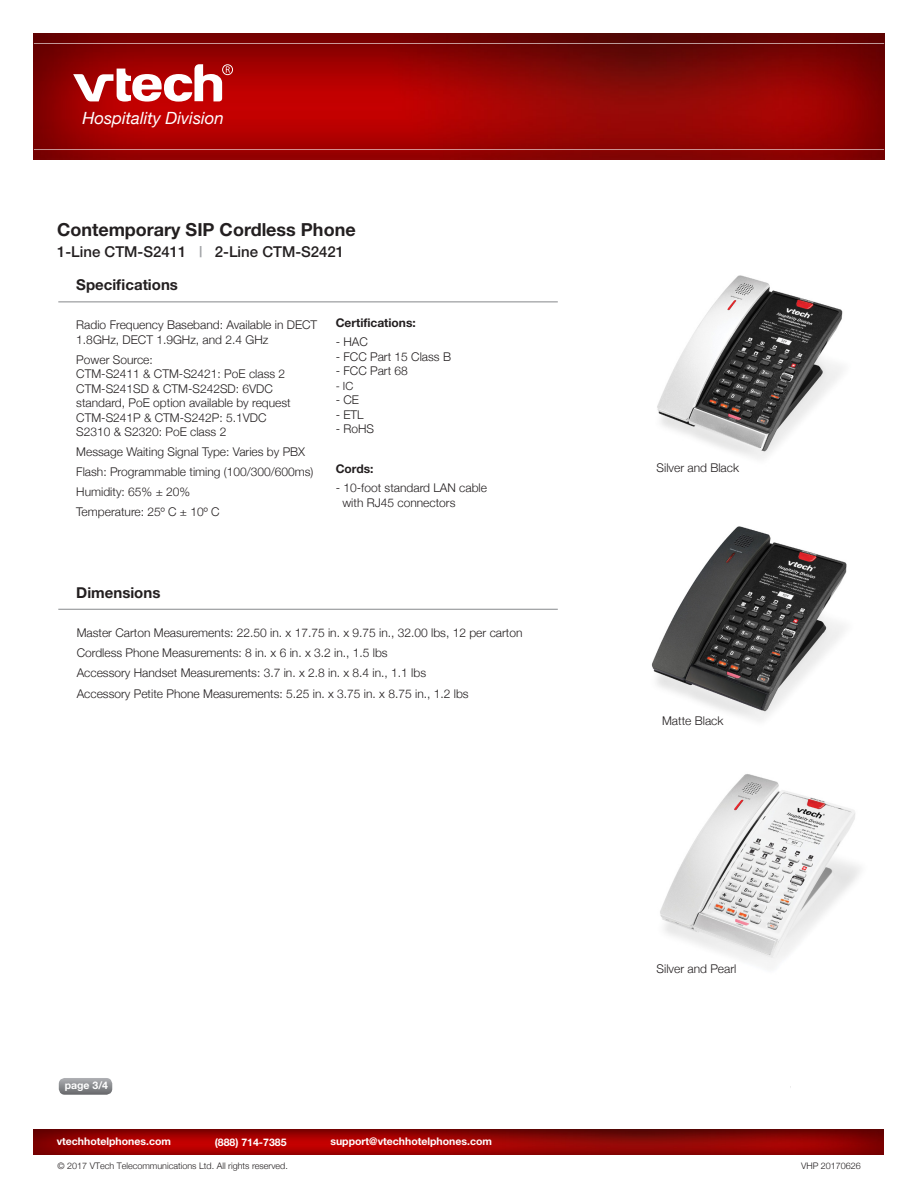
<style>
.page{position:relative;width:918px;height:1188px;background:#fff}
.page>*{position:absolute;margin:0;border:0;box-sizing:border-box;transform-origin:0 0}
.t1{font:700 18px "Helvetica Neue";color:#231f20}
.t2{font:italic 16.8px "Helvetica Neue";color:#fff}
.t3{font:500 15px "Helvetica Neue";color:#231f20}
.t4{font:700 15px "Helvetica Neue";color:#231f20}
.Spec_copy{font:300 12px/14.5px "Helvetica Neue";color:#231f20}
.Spec_copy-2{font:700 12px "Helvetica Neue";color:#231f20}
.Spec_copy-3{font:300 11.25px "Helvetica Neue";color:#231f20}
.t5{font:700 11.1px "Basic Commercial LT";color:#fff}
.disclaimer{font:700 10.5px "Helvetica Neue";color:#fff}
.disclaimer-2{font:300 9px "Helvetica Neue";color:#231f20}
.s1{color:#a1a3a6}
</style>
<div class="page">
<hr style="left:58px;top:301px;width:500px;height:1px;background:#939598">
<svg style="left:58px;top:1078px;width:55px;height:15px"></svg>
<hr style="left:58px;top:609px;width:500px;height:1px;background:#939598">
<img style="left:657px;top:275px;width:186px;height:184px">
<img style="left:651px;top:526px;width:196px;height:195px">
<img style="left:660px;top:774px;width:200px;height:189px">
<img style="left:34px;top:33px;width:850px;height:127px">
<svg style="left:56px;top:59px;width:232px;height:54px"></svg>
<hr style="left:33px;top:148px;width:852px;height:3px;background:#fff;opacity:.3">
<hr style="left:33px;top:42px;width:852px;height:3px;background:#fff;opacity:.3">
<svg style="left:33px;top:1093px;width:851px;height:62px"></svg>
<img style="left:33px;top:1130px;width:851px;height:24px">
<p class="t2" style="left:82px;top:106px;width:143px">Hospitality Division</p>
<p class="t1" style="left:57px;top:218px;width:300px">Contemporary SIP Cordless Phone</p>
<p class="t3" style="left:57px;top:243px;width:289px">1-Line CTM-S2411 <span class="s1">|</span> 2-Line CTM-S2421</p>
<p class="t4" style="left:76px;top:276px;width:103px">Specifications</p>
<p class="Spec_copy" style="left:76px;top:317px;width:242px">Radio Frequency Baseband: Available in DECT<br>1.8GHz, DECT 1.9GHz, and 2.4 GHz</p>
<p class="Spec_copy" style="left:76px;top:351px;width:216px">Power Source:<br>CTM-S2411 &amp; CTM-S2421: PoE class 2<br>CTM-S241SD &amp; CTM-S242SD: 6VDC standard, PoE option available by request<br>CTM-S241P &amp; CTM-S242P: 5.1VDC<br>S2310 &amp; S2320: PoE class 2</p>
<p class="Spec_copy" style="left:76px;top:444px;width:230px">Message Waiting Signal Type: Varies by PBX</p>
<p class="Spec_copy" style="left:76px;top:464px;width:239px">Flash: Programmable timing (100/300/600ms)</p>
<p class="Spec_copy" style="left:76px;top:483px;width:115px">Humidity: 65% ± 20%</p>
<p class="Spec_copy" style="left:76px;top:503px;width:145px">Temperature: 25º C ± 10º C</p>
<p class="Spec_copy-2" style="left:336px;top:315px;width:82px">Certifications:</p>
<p class="Spec_copy" style="left:336px;top:334px;width:34px">- HAC</p>
<p class="Spec_copy" style="left:336px;top:348px;width:117px">- FCC Part 15 Class B</p>
<p class="Spec_copy" style="left:336px;top:363px;width:74px">- FCC Part 68</p>
<p class="Spec_copy-3" style="left:336px;top:377px;width:19px">- IC</p>
<p class="Spec_copy" style="left:336px;top:392px;width:25px">- CE</p>
<p class="Spec_copy" style="left:336px;top:406px;width:30px">- ETL</p>
<p class="Spec_copy" style="left:336px;top:421px;width:40px">- RoHS</p>
<p class="Spec_copy-2" style="left:336px;top:462px;width:39px">Cords:</p>
<p class="Spec_copy" style="left:342px;top:480px;width:146px;text-indent:-7px">- 10-foot standard LAN cable with RJ45 connectors</p>
<p class="t4" style="left:76px;top:583px;width:86px">Dimensions</p>
<p class="Spec_copy" style="left:77px;top:624px;width:447px">Master Carton Measurements: 22.50 in. x 17.75 in. x 9.75 in., 32.00 lbs, 12 per carton</p>
<p class="Spec_copy" style="left:77px;top:645px;width:313px">Cordless Phone Measurements: 8 in. x 6 in. x 3.2 in., 1.5 lbs</p>
<p class="Spec_copy" style="left:77px;top:665px;width:351px">Accessory Handset Measurements: 3.7 in. x 2.8 in. x 8.4 in., 1.1 lbs</p>
<p class="Spec_copy" style="left:77px;top:685px;width:393px">Accessory Petite Phone Measurements: 5.25 in. x 3.75 in. x 8.75 in., 1.2 lbs</p>
<p class="disclaimer" style="left:65px;top:1079px;width:45px">page 3/4</p>
<p class="Spec_copy" style="left:657px;top:460px;width:84px">Silver and Black</p>
<p class="Spec_copy" style="left:662px;top:713px;width:63px">Matte Black</p>
<p class="Spec_copy" style="left:657px;top:961px;width:81px">Silver and Pearl</p>
<p class="t5" style="left:58px;top:1131px;width:115px">vtechhotelphones.com</p>
<p class="disclaimer" style="left:57px;top:1135px;width:116px">vtechhotelphones.com</p>
<p class="disclaimer" style="left:215px;top:1136px;width:73px">(888) 714-7385</p>
<p class="disclaimer" style="left:330px;top:1135px;width:163px">support@vtechhotelphones.com</p>
<p class="disclaimer-2" style="left:58px;top:1159px;width:232px">© 2017 VTech Telecommunications Ltd. All rights reserved.</p>
<p class="disclaimer-2" style="left:801px;top:1159px;width:61px">VHP 20170626</p>
</div>
